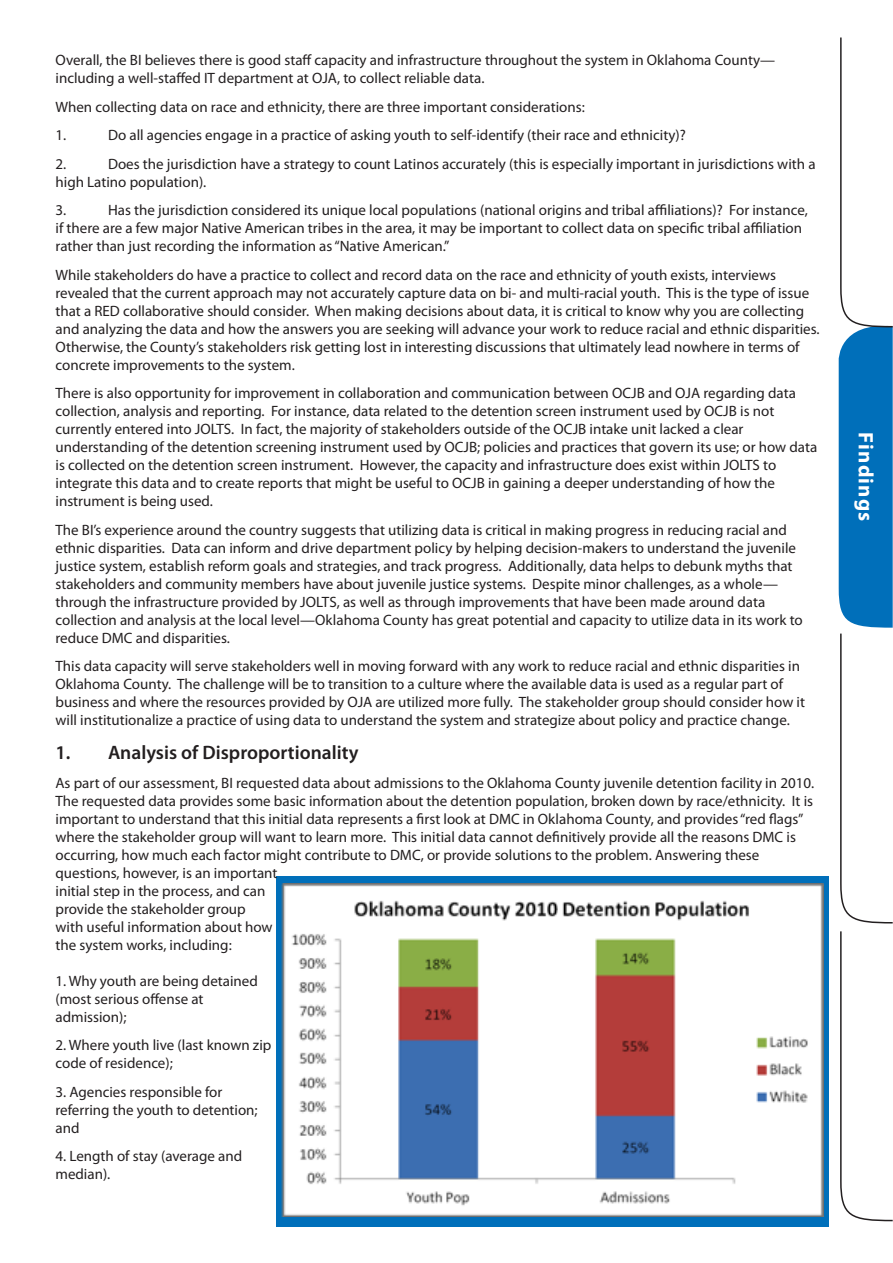
<style>
.page{position:relative;width:893px;height:1263px;background:#fff}
.page>*{position:absolute;margin:0;border:0;box-sizing:border-box;transform-origin:0 0}
.Head_3{font:700 21px "Myriad Pro";letter-spacing:.06em;color:#fff}
.Head_4{font:600 19.5px "Myriad Pro";color:#231f20}
.Head_4-2{font:15px/18px "Myriad Pro";color:#231f20}
</style>
<div class="page">
<svg style="left:839px;top:37px;width:54px;height:887px"></svg>
<svg style="left:840px;top:931px;width:53px;height:291px"></svg>
<div style="left:276px;top:876px;width:553px;height:350px;background:#006fba"></div>
<img style="left:282px;top:883px;width:541px;height:333px">
<p class="Head_4-2" style="left:56px;top:51px;width:721px">Overall, the BI believes there is good staff capacity and infrastructure throughout the system in Oklahoma County—</p>
<p class="Head_4-2" style="left:56px;top:69px;width:430px">including a well-staffed IT department at OJA, to collect reliable data.</p>
<p class="Head_4-2" style="left:56px;top:97px;width:531px">When collecting data on race and ethnicity, there are three important considerations:</p>
<p class="Head_4-2" style="left:56px;top:126px;width:12px">1.</p>
<p class="Head_4-2" style="left:108px;top:126px;width:579px">Do all agencies engage in a practice of asking youth to self-identify (their race and ethnicity)?</p>
<p class="Head_4-2" style="left:56px;top:154px;width:12px">2.</p>
<p class="Head_4-2" style="left:56px;top:154px;width:762px;text-indent:52px">Does the jurisdiction have a strategy to count Latinos accurately (this is especially important in jurisdictions with a high Latino population).</p>
<p class="Head_4-2" style="left:56px;top:201px;width:12px">3.</p>
<p class="Head_4-2" style="left:56px;top:201px;width:754px;text-indent:52px">Has the jurisdiction considered its unique local populations (national origins and tribal affiliations)? For instance, if there are a few major Native American tribes in the area, it may be important to collect data on specific tribal affiliation rather than just recording the information as “Native American.”</p>
<p class="Head_4-2" style="left:56px;top:265px;width:766px">While stakeholders do have a practice to collect and record data on the race and ethnicity of youth exists, interviews revealed that the current approach may not accurately capture data on bi- and multi-racial youth. This is the type of issue that a RED collaborative should consider. When making decisions about data, it is critical to know why you are collecting and analyzing the data and how the answers you are seeking will advance your work to reduce racial and ethnic disparities.<br>Otherwise, the County’s stakeholders risk getting lost in interesting discussions that ultimately lead nowhere in terms of concrete improvements to the system.</p>
<p class="Head_4-2" style="left:56px;top:384px;width:742px">There is also opportunity for improvement in collaboration and communication between OCJB and OJA regarding data</p>
<p class="Head_4-2" style="left:56px;top:402px;width:720px">collection, analysis and reporting. For instance, data related to the detention screen instrument used by OCJB is not</p>
<p class="Head_4-2" style="left:56px;top:420px;width:689px">currently entered into JOLTS. In fact, the majority of stakeholders outside of the OCJB intake unit lacked a clear</p>
<p class="Head_4-2" style="left:56px;top:438px;width:763px">understanding of the detention screening instrument used by OCJB; policies and practices that govern its use; or how data is collected on the detention screen instrument. However, the capacity and infrastructure does exist within JOLTS to</p>
<p class="Head_4-2" style="left:56px;top:474px;width:721px">integrate this data and to create reports that might be useful to OCJB in gaining a deeper understanding of how the</p>
<p class="Head_4-2" style="left:56px;top:492px;width:159px">instrument is being used.</p>
<p class="Head_4-2" style="left:56px;top:520px;width:733px">The BI’s experience around the country suggests that utilizing data is critical in making progress in reducing racial and</p>
<p class="Head_4-2" style="left:56px;top:538px;width:742px">ethnic disparities. Data can inform and drive department policy by helping decision-makers to understand the juvenile</p>
<p class="Head_4-2" style="left:56px;top:556px;width:738px">justice system, establish reform goals and strategies, and track progress. Additionally, data helps to debunk myths that stakeholders and community members have about juvenile justice systems. Despite minor challenges, as a whole— through the infrastructure provided by JOLTS, as well as through improvements that have been made around data</p>
<p class="Head_4-2" style="left:56px;top:610px;width:749px">collection and analysis at the local level—Oklahoma County has great potential and capacity to utilize data in its work to reduce DMC and disparities.</p>
<p class="Head_4-2" style="left:56px;top:657px;width:746px">This data capacity will serve stakeholders well in moving forward with any work to reduce racial and ethnic disparities in<br>Oklahoma County. The challenge will be to transition to a culture where the available data is used as a regular part of</p>
<p class="Head_4-2" style="left:56px;top:693px;width:751px">business and where the resources provided by OJA are utilized more fully. The stakeholder group should consider how it will institutionalize a practice of using data to understand the system and strategize about policy and practice change.</p>
<p class="Head_4" style="left:56px;top:740px;width:305px">1. Analysis of Disproportionality</p>
<p class="Head_4-2" style="left:56px;top:773px;width:760px">As part of our assessment, BI requested data about admissions to the Oklahoma County juvenile detention facility in 2010.<br>The requested data provides some basic information about the detention population, broken down by race/ethnicity. It is important to understand that this initial data represents a first look at DMC in Oklahoma County, and provides “red flags” where the stakeholder group will want to learn more. This initial data cannot definitively provide all the reasons DMC is</p>
<p class="Head_4-2" style="left:56px;top:845px;width:705px">occurring, how much each factor might contribute to DMC, or provide solutions to the problem. Answering these</p>
<p class="Head_4-2" style="left:56px;top:863px;width:223px">questions, however, is an important initial step in the process, and can provide the stakeholder group<br>with useful information about how the system works, including:</p>
<p class="Head_4-2" style="left:56px;top:971px;width:204px">1. Why youth are being detained (most serious offense at</p>
<p class="Head_4-2" style="left:56px;top:1007px;width:73px">admission);</p>
<p class="Head_4-2" style="left:56px;top:1036px;width:217px">2. Where youth live (last known zip code of residence);</p>
<p class="Head_4-2" style="left:56px;top:1082px;width:168px">3. Agencies responsible for</p>
<p class="Head_4-2" style="left:56px;top:1100px;width:204px">referring the youth to detention; and</p>
<p class="Head_4-2" style="left:56px;top:1147px;width:188px">4. Length of stay (average and median).</p>
<p class="Head_3" style="left:880px;top:432px;width:91px;rotate:90deg">Findings</p>
</div>
